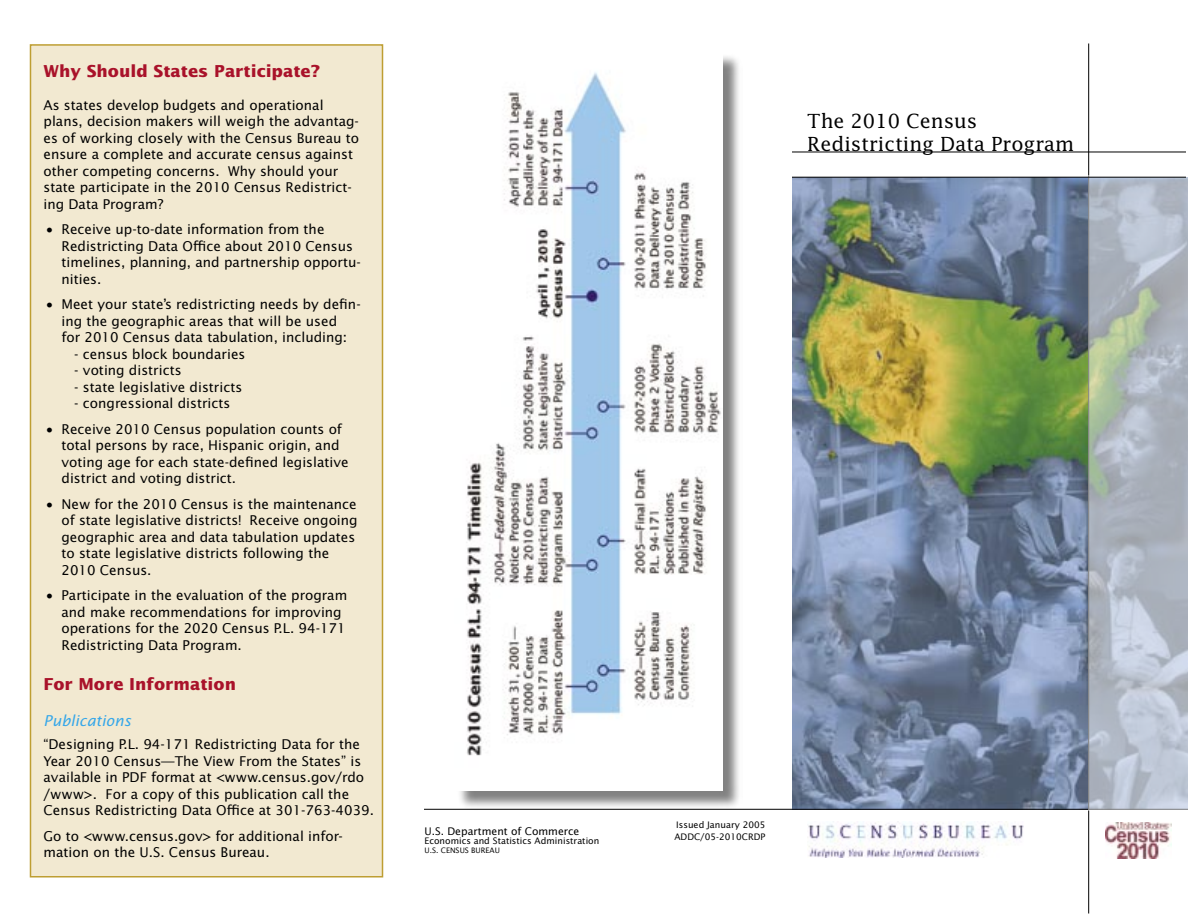
<style>
.page{position:relative;width:1188px;height:918px;background:#fff}
.page>*{position:absolute;margin:0;border:0;box-sizing:border-box;transform-origin:0 0}
.t1{font:19.5px/23.4px "Lucida";color:#000}
.t2{font:700 16.5px "Lucida Sans";color:#a9122a}
.t3{font:italic 15px "Lucida Sans";color:#36a7e9}
.t4{font:13.5px/16.5px "Lucida Sans";color:#000}
.t5{font:10.5px "Lucida Sans";color:#000}
.t6{font:9px/12px "Lucida Sans";color:#000}
.t7{font:7.5px "Lucida Sans";color:#000}
</style>
<div class="page">
<div style="left:30px;top:45px;width:353px;height:832px;background:#f2e9d1"></div>
<div style="left:30px;top:44px;width:353px;height:834px;border:2px solid #be9e32"></div>
<img style="left:792px;top:178px;width:296px;height:631px">
<hr style="left:792px;top:152px;width:394px;height:1px;background:#000">
<hr style="left:1088px;top:44px;width:1px;height:870px;background:#000">
<img style="left:808px;top:821px;width:216px;height:36px">
<hr style="left:424px;top:809px;width:764px;height:1px;background:#000">
<img style="left:1106px;top:822px;width:65px;height:36px">
<svg style="left:1088px;top:175px;width:100px;height:636px;background:#b2bac2"></svg>
<hr style="left:792px;top:177px;width:394px;height:1px;background:#000">
<div style="left:456px;top:52px;width:287px;height:758px;background:#000;opacity:.5"></div>
<img style="left:456px;top:52px;width:267px;height:738px">
<p class="t2" style="left:44px;top:62px;width:278px">Why Should States Participate?</p>
<p class="t4" style="left:44px;top:97px;width:317px">As states develop budgets and operational plans, decision makers will weigh the advantag&shy;es of working closely with the Census Bureau to ensure a complete and accurate census against other competing concerns. Why should your state participate in the 2010 Census Redistrict&shy;ing Data Program?</p>
<p class="t4" style="left:62px;top:221px;width:301px;text-indent:-15px">• Receive up-to-date information from the Redistricting Data Office about 2010 Census timelines, planning, and partnership opportu&shy;nities.</p>
<p class="t4" style="left:62px;top:296px;width:301px;text-indent:-15px">• Meet your state’s redistricting needs by defin&shy;ing the geographic areas that will be used<br>for 2010 Census data tabulation, including:</p>
<p class="t4" style="left:74px;top:346px;width:173px">- census block boundaries</p>
<p class="t4" style="left:74px;top:362px;width:109px">- voting districts</p>
<p class="t4" style="left:74px;top:379px;width:169px">- state legislative districts</p>
<p class="t4" style="left:74px;top:395px;width:158px">- congressional districts</p>
<p class="t4" style="left:62px;top:421px;width:289px;text-indent:-15px">• Receive 2010 Census population counts of total persons by race, Hispanic origin, and voting age for each state-defined legislative district and voting district.</p>
<p class="t4" style="left:62px;top:496px;width:298px;text-indent:-15px">• New for the 2010 Census is the maintenance of state legislative districts! Receive ongoing geographic area and data tabulation updates to state legislative districts following the 2010 Census.</p>
<p class="t4" style="left:62px;top:587px;width:287px;text-indent:-15px">• Participate in the evaluation of the program and make recommendations for improving operations for the 2020 Census P.L. 94-171<br>Redistricting Data Program.</p>
<p class="t2" style="left:44px;top:674px;width:194px">For More Information</p>
<p class="t3" style="left:44px;top:712px;width:89px">Publications</p>
<p class="t4" style="left:44px;top:736px;width:332px">“Designing P.L. 94-171 Redistricting Data for the Year 2010 Census—The View From the States” is available in PDF format at &lt;www.census.gov/rdo /www&gt;. For a copy of this publication call the Census Redistricting Data Office at 301-763-4039.</p>
<p class="t4" style="left:44px;top:828px;width:301px">Go to &lt;www.census.gov&gt; for additional infor&shy;mation on the U.S. Census Bureau.</p>
<p class="t5" style="left:424px;top:825px;width:156px">U.S. Department of Commerce</p>
<p class="t6" style="left:424px;top:835px;width:176px">Economics and Statistics Administration</p>
<p class="t7" style="left:424px;top:846px;width:77px">U.S. CENSUS BUREAU</p>
<p class="t1" style="left:807px;top:109px;width:268px">The 2010 Census<br>Redistricting Data Program</p>
<p class="t6" style="left:674px;top:819px;width:93px">Issued January 2005<br>ADDC/05-2010CRDP</p>
</div>
